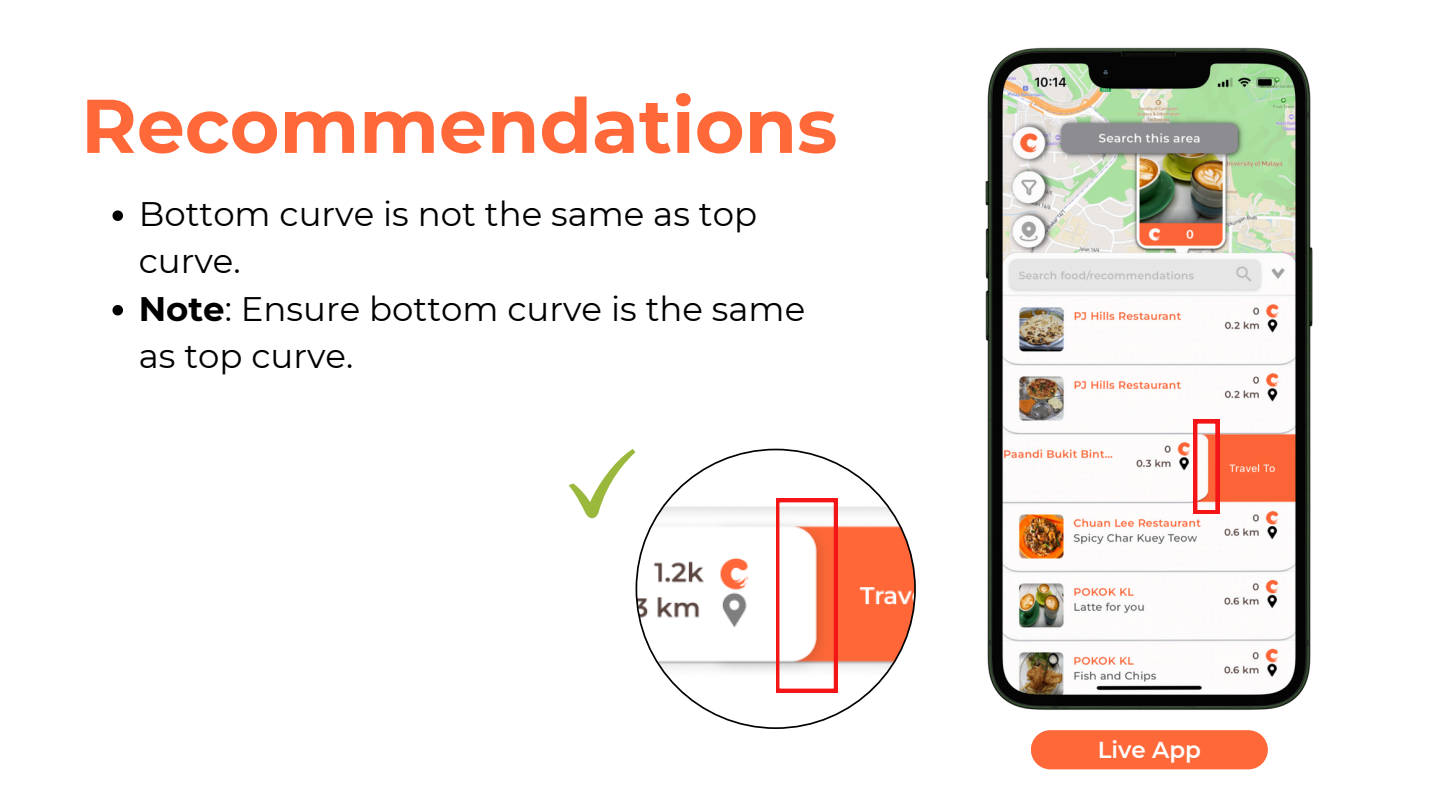
<style>
.page{position:relative;width:1440px;height:810px;background:#fff}
.page>*{position:absolute;margin:0;border:0;box-sizing:border-box;transform-origin:0 0}
.t1{font:700 76px "Montserrat";color:#ff6839}
.t2{font:34px/47.2px "Montserrat";color:#000}
.t3{font:600 23px "Montserrat";color:#fff}
.s1{font-weight:700}
</style>
<div class="page">
<div style="left:1031px;top:730px;width:237px;height:39px;background:#ff6839"></div>
<img style="left:985px;top:47px;width:328px;height:663px">
<svg style="left:112px;top:210px;width:11px;height:11px"></svg>
<svg style="left:112px;top:305px;width:11px;height:10px"></svg>
<img style="left:637px;top:450px;width:277px;height:277px;border-radius:50%">
<svg style="left:776px;top:499px;width:62px;height:193px"></svg>
<svg style="left:569px;top:449px;width:66px;height:69px"></svg>
<svg style="left:1194px;top:420px;width:25px;height:94px"></svg>
<p class="t1" style="left:81px;top:79px;width:758px">Recommendations</p>
<p class="t2" style="left:139px;top:190px;width:620px">Bottom curve is not the same as top curve.</p>
<p class="t2" style="left:139px;top:285px;width:668px"><span class="s1">Note</span>: Ensure bottom curve is the same as top curve.</p>
<h1 class="t3" style="left:1098px;top:735px;width:105px">Live App</h1>
</div>
